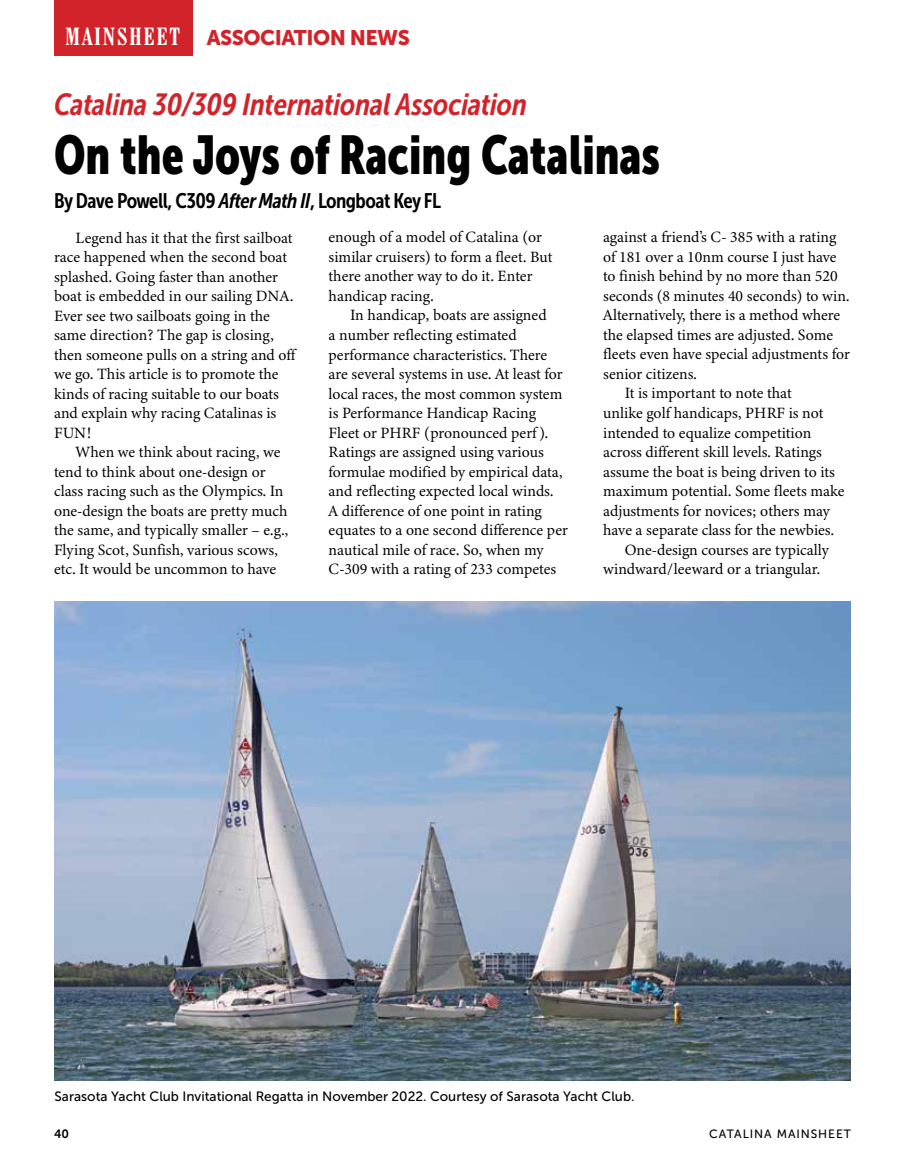
<style>
.page{position:relative;width:905px;height:1175px;background:#fff}
.page>*{position:absolute;margin:0;border:0;box-sizing:border-box;transform-origin:0 0}
.t1{font:54.15px "Museo Sans Cond 900";color:#000;scale:.91 1}
.t2{font:italic 30.45px "Museo Sans Cond 700";letter-spacing:-.005em;color:#d2232a}
.t3{font:21px "Museo Sans Cond 700";letter-spacing:-.025em;color:#000}
.t4{font:21px "Museo Sans 900";letter-spacing:-.025em;color:#d2232a}
.t5{font:15.75px/19.5px "Minion 3";color:#000}
.t6{font:13.5px "Museo Sans 500";color:#000}
.t7{font:12px "Museo Sans 500";letter-spacing:.075em;color:#000}
.t8{font:12px "Museo Sans 700";color:#000}
.s1{font-family:"Century Schoolbook BT";font-weight:700;font-stretch:condensed;font-size:24.15px;color:#fff}
.s2{font-style:italic}
</style>
<div class="page">
<div style="left:54px;top:0;width:139px;height:56px;background:#d2232a"></div>
<img style="left:54px;top:601px;width:796px;height:479px">
<h3 class="t4" style="left:65px;top:26px;width:346px"><span class="s1">MAINSHEET</span> ASSOCIATION NEWS</h3>
<h2 class="t2" style="left:54px;top:87px;width:474px">Catalina 30/309 International Association</h2>
<h1 class="t1" style="left:54px;top:124px;width:667px">On the Joys of Racing Catalinas</h1>
<h3 class="t3" style="left:54px;top:189px;width:388px">By Dave Powell, C309 <span class="s2">After Math II</span>, Longboat Key FL</h3>
<p class="t5" style="left:54px;top:227px;width:243px;text-indent:22px">Legend has it that the first sailboat race happened when the second boat splashed. Going faster than another boat is embedded in our sailing DNA.<br>Ever see two sailboats going in the same direction? The gap is closing, then someone pulls on a string and off we go. This article is to promote the kinds of racing suitable to our boats and explain why racing Catalinas is<br>FUN!</p>
<p class="t5" style="left:54px;top:442px;width:236px;text-indent:22px">When we think about racing, we tend to think about one-design or class racing such as the Olympics. In one-design the boats are pretty much the same, and typically smaller – e.g., Flying Scot, Sunfish, various scows, etc. It would be uncommon to have</p>
<p class="t5" style="left:328px;top:227px;width:225px">enough of a model of Catalina (or similar cruisers) to form a fleet. But there another way to do it. Enter handicap racing.</p>
<p class="t5" style="left:328px;top:305px;width:241px;text-indent:22px">In handicap, boats are assigned<br>a number reflecting estimated performance characteristics. There are several systems in use. At least for local races, the most common system is Performance Handicap Racing Fleet or PHRF (pronounced perf ).<br>Ratings are assigned using various formulae modified by empirical data, and reflecting expected local winds.<br>A difference of one point in rating equates to a one second difference per nautical mile of race. So, when my C-309 with a rating of 233 competes</p>
<p class="t5" style="left:603px;top:227px;width:235px">against a friend’s C- 385 with a rating</p>
<p class="t5" style="left:603px;top:247px;width:235px">of 181 over a 10nm course I just have</p>
<p class="t5" style="left:603px;top:266px;width:236px">to finish behind by no more than 520</p>
<p class="t5" style="left:603px;top:286px;width:248px">seconds (8 minutes 40 seconds) to win.</p>
<p class="t5" style="left:603px;top:305px;width:239px">Alternatively, there is a method where</p>
<p class="t5" style="left:603px;top:325px;width:231px">the elapsed times are adjusted. Some</p>
<p class="t5" style="left:603px;top:344px;width:248px">fleets even have special adjustments for</p>
<p class="t5" style="left:603px;top:364px;width:95px">senior citizens.</p>
<p class="t5" style="left:624px;top:383px;width:168px">It is important to note that</p>
<p class="t5" style="left:603px;top:403px;width:222px">unlike golf handicaps, PHRF is not</p>
<p class="t5" style="left:603px;top:422px;width:210px">intended to equalize competition</p>
<p class="t5" style="left:603px;top:442px;width:220px">across different skill levels. Ratings</p>
<p class="t5" style="left:603px;top:461px;width:233px">assume the boat is being driven to its</p>
<p class="t5" style="left:603px;top:481px;width:243px">maximum potential. Some fleets make</p>
<p class="t5" style="left:603px;top:500px;width:228px">adjustments for novices; others may</p>
<p class="t5" style="left:603px;top:520px;width:232px">have a separate class for the newbies.</p>
<p class="t5" style="left:624px;top:539px;width:206px">One-design courses are typically</p>
<p class="t5" style="left:603px;top:559px;width:218px">windward/leeward or a triangular.</p>
<p class="t6" style="left:55px;top:1088px;width:581px">Sarasota Yacht Club Invitational Regatta in November 2022. Courtesy of Sarasota Yacht Club.</p>
<p class="t8" style="left:54px;top:1126px;width:16px">40</p>
<p class="t7" style="left:709px;top:1127px;width:143px">CATALINA MAINSHEET</p>
</div>
